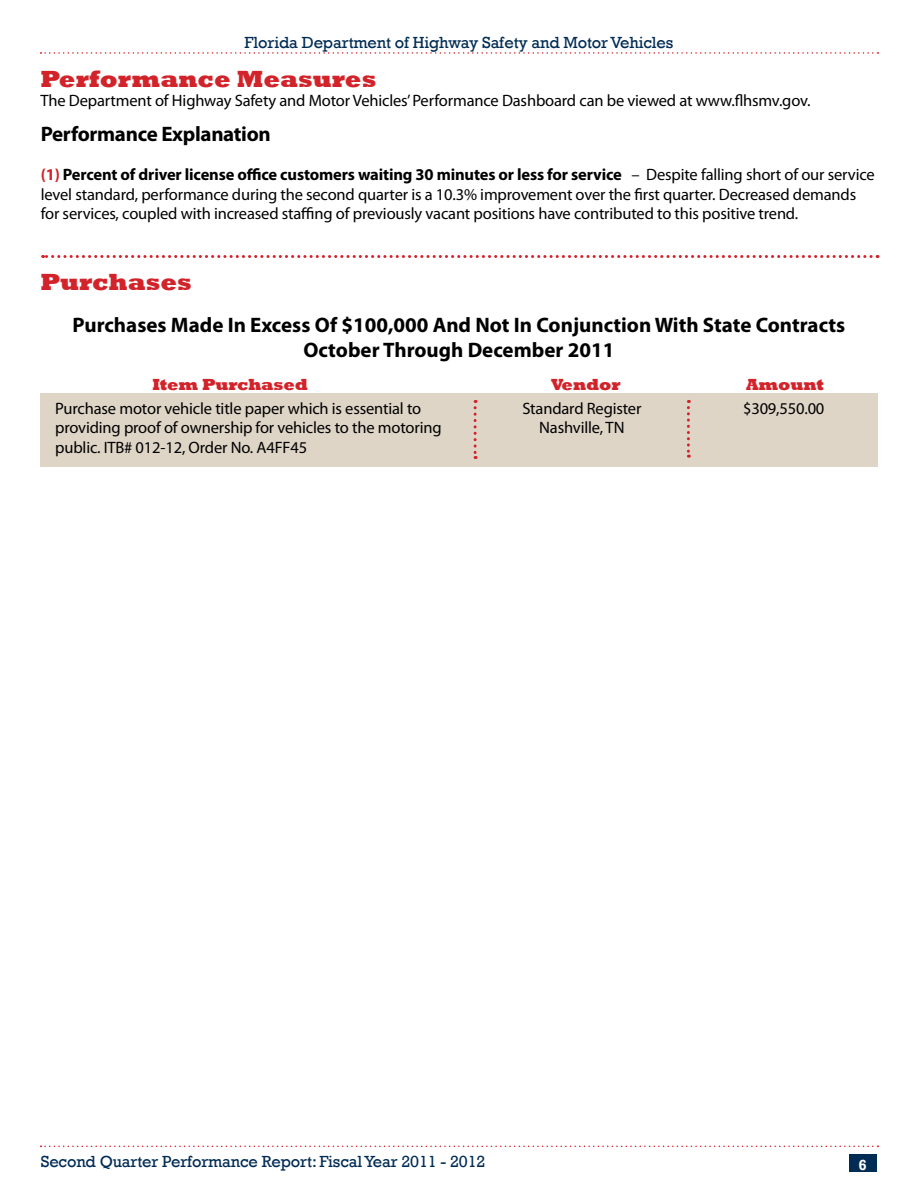
<style>
.page{position:relative;width:918px;height:1188px;background:#fff}
.page>*{position:absolute;margin:0;border:0;box-sizing:border-box;transform-origin:0 0}
.t1{font:800 24px "Rockwell";color:#d2232a}
.t2{font:700 21px/25.2px "Myriad Pro";color:#000;text-align:center}
.t3{font:16.5px/19.5px "Myriad Pro";letter-spacing:-.01em;color:#000}
.t4{font:16.5px "Rockwell";letter-spacing:-.01em;color:#002b54}
.t5{font:800 16.5px "Rockwell";letter-spacing:-.01em;color:#d2232a}
.t6{font:700 15px "Rockwell";color:#fff}
.s1{font-weight:700;color:#d2232a}
.s2{font-weight:700}
</style>
<div class="page">
<div style="left:849px;top:1154px;width:28px;height:17px;background:#002b54"></div>
<svg style="left:40px;top:1146px;width:839px;height:1px"></svg>
<svg style="left:40px;top:52px;width:839px;height:2px"></svg>
<div style="left:40px;top:393px;width:838px;height:73px;background:#ded5c7"></div>
<svg style="left:474px;top:400px;width:3px;height:59px"></svg>
<svg style="left:687px;top:400px;width:3px;height:58px"></svg>
<svg style="left:43px;top:255px;width:828px;height:3px"></svg>
<p class="t4" style="left:245px;top:33px;width:430px">Florida Department of Highway Safety and Motor Vehicles</p>
<h1 class="t1" style="left:40px;top:65px;width:337px">Performance Measures</h1>
<p class="t3" style="left:40px;top:91px;width:772px">The Department of Highway Safety and Motor Vehicles’ Performance Dashboard can be viewed at www.flhsmv.gov.</p>
<p class="t2" style="left:41px;top:121px;width:232px">Performance Explanation</p>
<p class="t3" style="left:41px;top:165px;width:836px"><span class="s1">(1)</span> <span class="s2">Percent of driver license office customers waiting 30 minutes or less for service</span> – Despite falling short of our service level standard, performance during the second quarter is a 10.3% improvement over the first quarter. Decreased demands for services, coupled with increased staffing of previously vacant positions have contributed to this positive trend.</p>
<h1 class="t1" style="left:41px;top:268px;width:153px">Purchases</h1>
<p class="t2" style="left:72px;top:312px;width:774px">Purchases Made In Excess Of $100,000 And Not In Conjunction With State Contracts<br>October Through December 2011</p>
<p class="t5" style="left:152px;top:375px;width:157px">Item Purchased</p>
<p class="t5" style="left:551px;top:375px;width:71px">Vendor</p>
<p class="t5" style="left:746px;top:375px;width:79px">Amount</p>
<p class="t3" style="left:55px;top:398px;width:388px">Purchase motor vehicle title paper which is essential to providing proof of ownership for vehicles to the motoring public. ITB# 012-12, Order No. A4FF45</p>
<p class="t3" style="left:522px;top:398px;width:121px;text-align:center">Standard Register<br>Nashville, TN</p>
<p class="t3" style="left:743px;top:398px;width:83px">$309,550.00</p>
<p class="t4" style="left:41px;top:1152px;width:446px">Second Quarter Performance Report: Fiscal Year 2011 - 2012</p>
<p class="t6" style="left:859px;top:1155px;width:10px">6</p>
</div>
